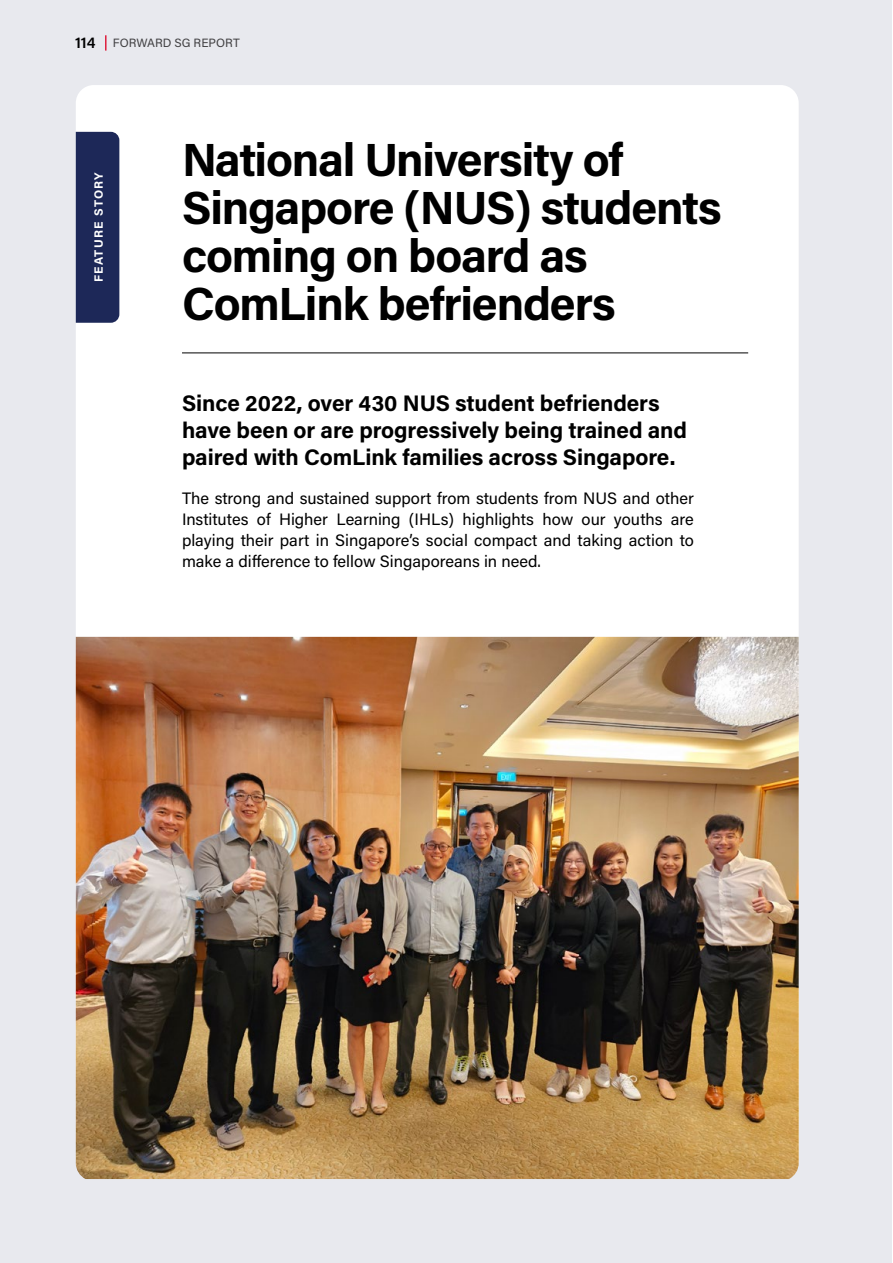
<style>
.page{position:relative;width:893px;height:1263px;background:#fff}
.page>*{position:absolute;margin:0;border:0;box-sizing:border-box;transform-origin:0 0}
.t1{font:700 46.5px/48px "Acumin Pro";letter-spacing:-.025em;color:#000}
.t2{font:700 22.5px/27px "Acumin Pro";letter-spacing:-.005em;color:#000}
.t3{font:16.5px/21px "Acumin Pro";color:#000;text-align:justify}
.t4{font:12px "Acumin Pro";letter-spacing:.005em;color:#414042}
.t5{font:700 12px "Acumin Pro";letter-spacing:.105em;color:#fff}
.s1{font-weight:600;font-size:15px;color:#000}
</style>
<div class="page">
<div style="left:0;top:0;width:892px;height:1263px;background:#e8e9ee"></div>
<div style="left:76px;top:85px;width:723px;height:1093px;background:#fff;border-radius:18px"></div>
<div style="left:76px;top:132px;width:43px;height:191px;background:#1d2858"></div>
<hr style="left:182px;top:353px;width:566px;height:1px;background:#000">
<img style="left:76px;top:637px;width:723px;height:542px">
<svg style="left:105px;top:35px;width:2px;height:16px"></svg>
<p class="t4" style="left:75px;top:35px;width:166px"><span class="s1">114</span> FORWARD SG REPORT</p>
<p class="t5" style="left:90px;top:282px;width:112px;rotate:-90deg">FEATURE STORY</p>
<h1 class="t1" style="left:182px;top:134px;width:541px">National University of<br>Singapore (NUS) students coming on board as<br>ComLink befrienders</h1>
<h2 class="t2" style="left:182px;top:388px;width:506px">Since 2022, over 430 NUS student befrienders have been or are progressively being trained and paired with ComLink families across Singapore.</h2>
<p class="t3" style="left:182px;top:487px;width:513px">The strong and sustained support from students from NUS and other Institutes of Higher Learning (IHLs) highlights how our youths are playing their part in Singapore’s social compact and taking action to make a difference to fellow Singaporeans in need.</p>
</div>
